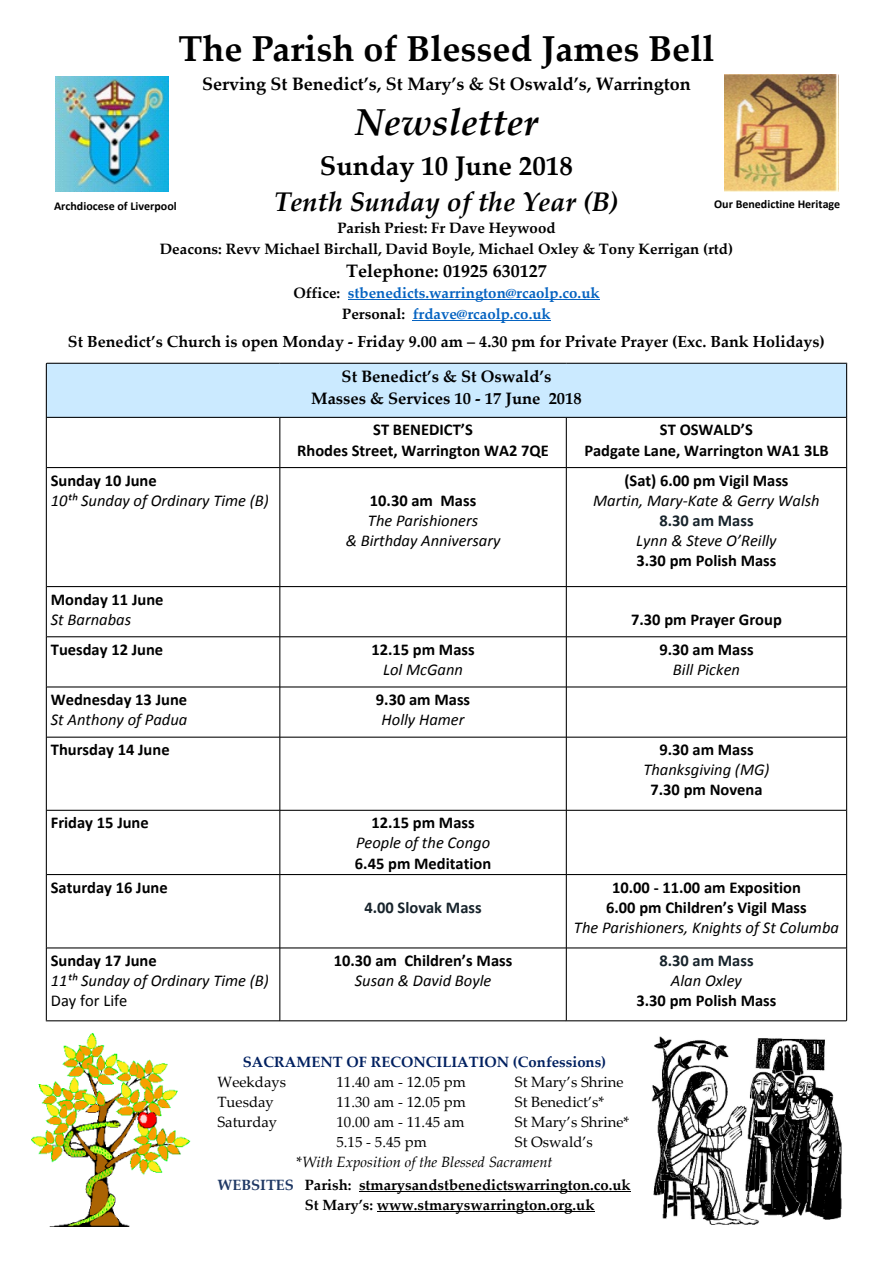
<style>
.page{position:relative;width:893px;height:1263px;background:#fff}
.page>*{position:absolute;margin:0;border:0;box-sizing:border-box;transform-origin:0 0}
.t1{font:italic 700 37.5px "Palatino Linotype";color:#000}
.t2{font:700 36px "Palatino Linotype";color:#000}
.t3{font:italic 700 27px "Palatino Linotype";color:#000}
.t4{font:700 27px "Palatino Linotype";color:#000}
.t5{font:700 18px "Palatino Linotype";color:#000}
.t6{font:700 16.5px/20.1px "Calibri";color:#000;text-align:center}
.t7{font:italic 16.5px/20.1px "Calibri";color:#000;text-align:center}
.t8{font:700 16.5px/22.2px "Palatino Linotype";color:#000;text-align:center}
.t9{font:700 16.5px "Calibri";color:#17232b}
.t10{font:16.5px "Calibri";color:#000}
.t11{font:700 16.05px "Palatino Linotype";color:#000}
.t12{font:700 15px/20.2px "Palatino Linotype";color:#000;text-align:center}
.t13{font:700 15px/20.2px "Palatino Linotype";color:#0563c1;text-align:center}
.t14{font:14.85px "Palatino Linotype";color:#000}
.t15{font:700 14.85px/20.1px "Palatino Linotype";color:#000}
.t16{font:italic 14.85px/20.1px "Palatino Linotype";color:#000}
.t17{font:700 14.85px "Palatino Linotype";color:#002060}
.t18{font:700 12px "Calibri";color:#000}
.s1{color:#000}
.s2{font-style:normal}
.s3{color:#1f3864}
</style>
<div class="page">
<img style="left:55px;top:76px;width:114px;height:116px">
<img style="left:725px;top:75px;width:114px;height:116px">
<svg style="left:46px;top:363px;width:801px;height:658px"></svg>
<hr style="left:348px;top:299px;width:252px;height:1px;background:#0563c1">
<hr style="left:413px;top:320px;width:138px;height:1px;background:#0563c1">
<hr style="left:359px;top:1191px;width:272px;height:1px;background:#000">
<hr style="left:377px;top:1211px;width:217px;height:1px;background:#000">
<img style="left:31px;top:1033px;width:160px;height:193px">
<img style="left:651px;top:1036px;width:191px;height:189px">
<h2 class="t2" style="left:179px;top:34px;width:537px">The Parish of Blessed James Bell</h2>
<p class="t5" style="left:202px;top:77px;width:490px">Serving St Benedict’s, St Mary’s &amp; St Oswald’s, Warrington</p>
<h1 class="t1" style="left:355px;top:108px;width:185px">Newsletter</h1>
<h3 class="t4" style="left:320px;top:155px;width:255px">Sunday 10 June 2018</h3>
<h3 class="t3" style="left:274px;top:191px;width:346px">Tenth Sunday of the Year (B)</h3>
<p class="t18" style="left:54px;top:201px;width:124px">Archdiocese of Liverpool</p>
<p class="t18" style="left:714px;top:199px;width:128px">Our Benedictine Heritage</p>
<p class="t12" style="left:160px;top:220px;width:575px">Parish Priest: Fr Dave Heywood<br>Deacons: Revv Michael Birchall, David Boyle, Michael Oxley &amp; Tony Kerrigan (rtd)</p>
<p class="t5" style="left:346px;top:264px;width:202px">Telephone: 01925 630127</p>
<p class="t13" style="left:293px;top:285px;width:308px"><span class="s1">Office:</span> stbenedicts.warrington@rcaolp.co.uk<br><span class="s1">Personal:</span> frdave@rcaolp.co.uk</p>
<p class="t11" style="left:68px;top:336px;width:758px">St Benedict’s Church is open Monday - Friday 9.00 am – 4.30 pm for Private Prayer (Exc. Bank Holidays)</p>
<p class="t8" style="left:311px;top:367px;width:272px">St Benedict’s &amp; St Oswald’s<br>Masses &amp; Services 10 - 17 June 2018</p>
<p class="t6" style="left:297px;top:421px;width:253px">ST BENEDICT’S<br>Rhodes Street, Warrington WA2 7QE</p>
<p class="t6" style="left:584px;top:421px;width:246px">ST OSWALD’S<br>Padgate Lane, Warrington WA1 3LB</p>
<p class="t6" style="left:51px;top:471px;width:107px">Sunday 10 June</p>
<p class="t7" style="left:51px;top:491px;width:220px">10th Sunday of Ordinary Time (B)</p>
<p class="t6" style="left:370px;top:491px;width:108px">10.30 am Mass</p>
<p class="t7" style="left:346px;top:512px;width:156px">The Parishioners<br>&amp; Birthday Anniversary</p>
<p class="t6" style="left:624px;top:471px;width:166px">(Sat) 6.00 pm Vigil Mass</p>
<p class="t7" style="left:593px;top:491px;width:228px">Martin, Mary-Kate &amp; Gerry Walsh</p>
<p class="t9" style="left:659px;top:513px;width:96px">8.30 am Mass</p>
<p class="t7" style="left:636px;top:532px;width:142px">Lynn &amp; Steve O’Reilly</p>
<p class="t6" style="left:636px;top:552px;width:141px">3.30 pm Polish Mass</p>
<p class="t6" style="left:51px;top:590px;width:114px">Monday 11 June</p>
<p class="t7" style="left:51px;top:610px;width:82px">St Barnabas</p>
<p class="t6" style="left:631px;top:610px;width:152px">7.30 pm Prayer Group</p>
<p class="t6" style="left:51px;top:641px;width:114px">Tuesday 12 June</p>
<p class="t6" style="left:371px;top:641px;width:105px">12.15 pm Mass</p>
<p class="t7" style="left:383px;top:661px;width:81px">Lol McGann</p>
<p class="t6" style="left:659px;top:641px;width:96px">9.30 am Mass</p>
<p class="t7" style="left:673px;top:661px;width:69px">Bill Picken</p>
<p class="t6" style="left:51px;top:691px;width:138px">Wednesday 13 June</p>
<p class="t7" style="left:51px;top:711px;width:138px">St Anthony of Padua</p>
<p class="t6" style="left:376px;top:691px;width:96px">9.30 am Mass</p>
<p class="t7" style="left:382px;top:711px;width:84px">Holly Hamer</p>
<p class="t6" style="left:51px;top:741px;width:120px">Thursday 14 June</p>
<p class="t6" style="left:659px;top:741px;width:96px">9.30 am Mass</p>
<p class="t7" style="left:643px;top:761px;width:128px">Thanksgiving (MG)</p>
<p class="t6" style="left:650px;top:781px;width:114px">7.30 pm Novena</p>
<p class="t6" style="left:51px;top:814px;width:99px">Friday 15 June</p>
<p class="t6" style="left:371px;top:814px;width:105px">12.15 pm Mass</p>
<p class="t7" style="left:356px;top:834px;width:136px">People of the Congo</p>
<p class="t6" style="left:355px;top:854px;width:138px">6.45 pm Meditation</p>
<p class="t6" style="left:51px;top:878px;width:118px">Saturday 16 June</p>
<p class="t9" style="left:364px;top:900px;width:119px">4.00 Slovak Mass</p>
<p class="t6" style="left:606px;top:878px;width:202px">10.00 - 11.00 am Exposition<br>6.00 pm Children’s Vigil Mass</p>
<p class="t7" style="left:574px;top:919px;width:267px">The Parishioners, Knights of St Columba</p>
<p class="t6" style="left:51px;top:952px;width:107px">Sunday 17 June</p>
<p class="t7" style="left:51px;top:972px;width:220px">11th Sunday of Ordinary Time (B)</p>
<p class="t10" style="left:51px;top:994px;width:78px">Day for Life</p>
<p class="t6" style="left:334px;top:952px;width:180px">10.30 am Children’s Mass</p>
<p class="t7" style="left:355px;top:972px;width:138px">Susan &amp; David Boyle</p>
<p class="t9" style="left:659px;top:953px;width:96px">8.30 am Mass</p>
<p class="t7" style="left:671px;top:972px;width:72px">Alan Oxley</p>
<p class="t6" style="left:636px;top:992px;width:141px">3.30 pm Polish Mass</p>
<p class="t17" style="left:243px;top:1056px;width:365px">SACRAMENT OF RECONCILIATION (Confessions)</p>
<p class="t14" style="left:217px;top:1076px;width:70px">Weekdays</p>
<p class="t14" style="left:336px;top:1076px;width:131px">11.40 am - 12.05 pm</p>
<p class="t14" style="left:515px;top:1076px;width:110px">St Mary’s Shrine</p>
<p class="t14" style="left:217px;top:1096px;width:58px">Tuesday</p>
<p class="t14" style="left:336px;top:1096px;width:131px">11.30 am - 12.05 pm</p>
<p class="t14" style="left:515px;top:1096px;width:91px">St Benedict’s*</p>
<p class="t14" style="left:217px;top:1116px;width:61px">Saturday</p>
<p class="t14" style="left:336px;top:1116px;width:130px">10.00 am - 11.45 am</p>
<p class="t14" style="left:515px;top:1116px;width:116px">St Mary’s Shrine*</p>
<p class="t14" style="left:336px;top:1136px;width:92px">5.15 - 5.45 pm</p>
<p class="t16" style="left:297px;top:1134px;width:298px;text-indent:218px"><span class="s2">St Oswald’s *</span>With Exposition of the Blessed Sacrament</p>
<p class="t15" style="left:305px;top:1177px;width:327px;text-indent:-87px"><span class="s3">WEBSITES</span> Parish: stmarysandstbenedictswarrington.co.uk<br>St Mary’s: www.stmaryswarrington.org.uk</p>
</div>
